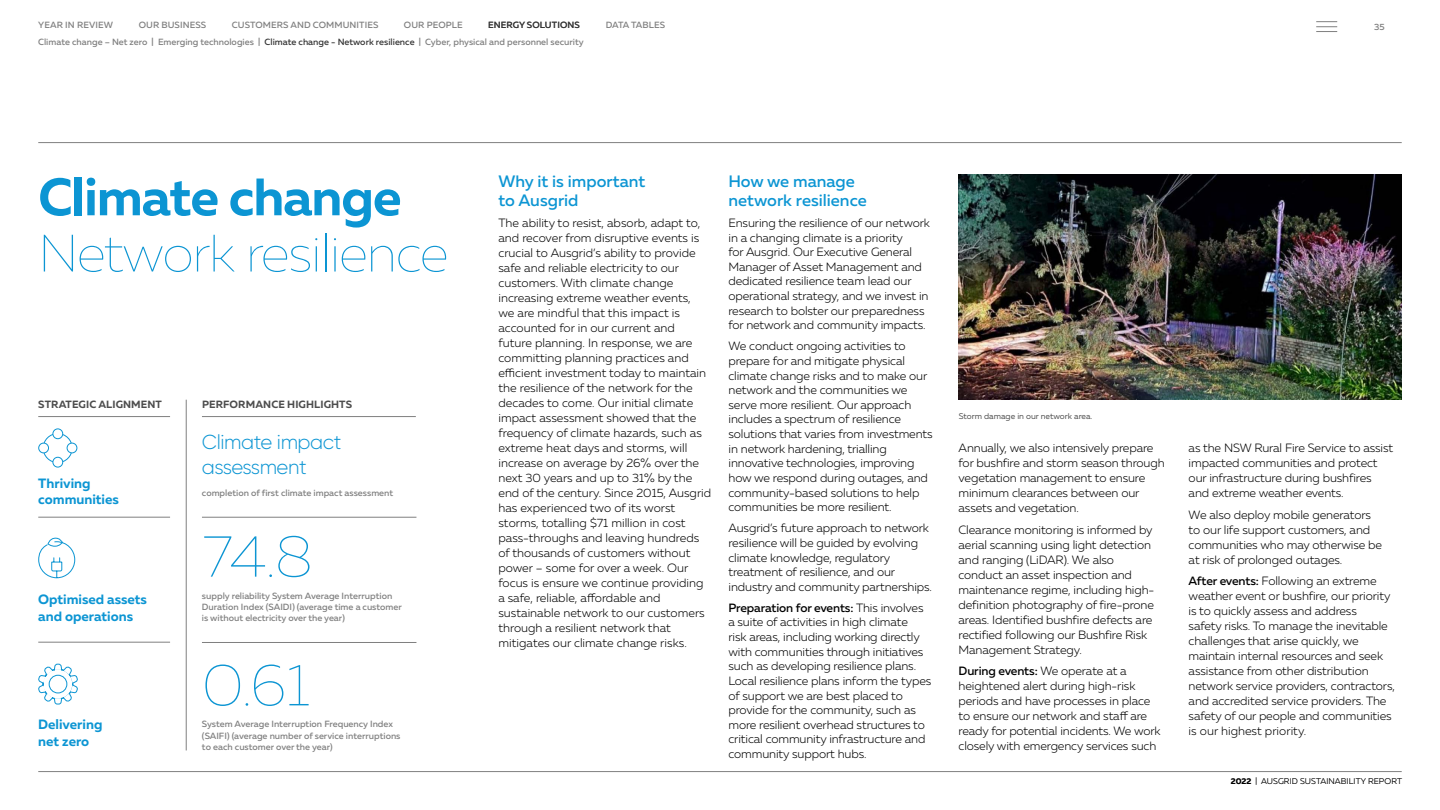
<style>
.page{position:relative;width:1440px;height:810px;background:#fff}
.page>*{position:absolute;margin:0;border:0;box-sizing:border-box;transform-origin:0 0}
.t1{font:100 59.25px "Muller";color:#0c95d3}
.t2{font:100 52.5px "Muller";letter-spacing:-.02em;color:#0c95d3}
.t3{font:700 52.5px "Muller";letter-spacing:-.02em;color:#0c95d3}
.t4{font:300 20.25px/24.8px "Gilroy";letter-spacing:-.02em;color:#0c95d3}
.t5{font:500 16.5px/18.8px "Muller";color:#0c95d3}
.t6{font:700 13.5px/16.5px "Muller";color:#0c95d3}
.t7{font:300 12px/15px "Muller";letter-spacing:-.01em;color:#000}
.t8{font:700 10.5px "Muller";letter-spacing:.01em;color:#4d4d4d}
.t9{font:500 9px/11.2px "Muller";color:#808080}
.t10{font:500 9px "Muller";letter-spacing:.01em;color:#333}
.t11{font:300 8.25px "Muller";letter-spacing:.01em;color:#000}
.t12{font:8.25px "Muller";color:#4d4d4d}
.s1{color:#333}
.s2{font-weight:500}
.s3{font-weight:700}
</style>
<div class="page">
<svg style="left:1316px;top:21px;width:21px;height:11px"></svg>
<hr style="left:38px;top:771px;width:1364px;height:1px;background:#808080">
<hr style="left:38px;top:142px;width:1364px;height:1px;background:#808080">
<hr style="left:202px;top:517px;width:214px;height:1px;background:#808080">
<hr style="left:202px;top:642px;width:214px;height:1px;background:#808080">
<hr style="left:202px;top:416px;width:214px;height:1px;background:#808080">
<hr style="left:38px;top:416px;width:132px;height:1px;background:#808080">
<hr style="left:186px;top:400px;width:1px;height:350px;background:#808080">
<hr style="left:38px;top:517px;width:132px;height:1px;background:#808080">
<hr style="left:38px;top:642px;width:132px;height:1px;background:#808080">
<svg style="left:38px;top:537px;width:38px;height:42px"></svg>
<svg style="left:38px;top:663px;width:40px;height:42px"></svg>
<svg style="left:38px;top:428px;width:40px;height:40px"></svg>
<img style="left:959px;top:174px;width:443px;height:226px">
<p class="t9" style="left:38px;top:19px;width:76px">YEAR IN REVIEW</p>
<p class="t9" style="left:139px;top:19px;width:69px">OUR BUSINESS</p>
<p class="t9" style="left:232px;top:19px;width:148px">CUSTOMERS AND COMMUNITIES</p>
<p class="t9" style="left:404px;top:19px;width:60px">OUR PEOPLE</p>
<p class="t10" style="left:488px;top:20px;width:93px">ENERGY SOLUTIONS</p>
<p class="t9" style="left:606px;top:19px;width:61px">DATA TABLES</p>
<p class="t9" style="left:38px;top:36px;width:547px">Climate change – Net zero | Emerging technologies | <span class="s1">Climate change - Network resilience</span> | Cyber, physical and personnel security</p>
<p class="t9" style="left:1374px;top:21px;width:12px">35</p>
<h2 class="t3" style="left:38px;top:164px;width:365px">Climate change</h2>
<h2 class="t2" style="left:38px;top:223px;width:412px">Network resilience</h2>
<p class="t8" style="left:38px;top:398px;width:125px">STRATEGIC ALIGNMENT</p>
<p class="t8" style="left:202px;top:398px;width:152px">PERFORMANCE HIGHLIGHTS</p>
<p class="t6" style="left:38px;top:474px;width:82px">Thriving communities</p>
<p class="t6" style="left:38px;top:591px;width:110px">Optimised assets and operations</p>
<p class="t6" style="left:38px;top:716px;width:66px">Delivering net zero</p>
<h3 class="t4" style="left:202px;top:429px;width:141px">Climate impact assessment</h3>
<p class="t9" style="left:202px;top:487px;width:193px">completion of first climate impact assessment</p>
<h1 class="t1" style="left:202px;top:522px;width:112px">74.8</h1>
<p class="t9" style="left:202px;top:590px;width:201px">supply reliability System Average Interruption<br>Duration Index (SAIDI) (average time a customer is without electricity over the year)</p>
<h1 class="t1" style="left:202px;top:651px;width:109px">0.61</h1>
<p class="t9" style="left:202px;top:718px;width:200px">System Average Interruption Frequency Index (SAIFI) (average number of service interruptions to each customer over the year)</p>
<h3 class="t5" style="left:498px;top:172px;width:148px">Why it is important to Ausgrid</h3>
<p class="t7" style="left:498px;top:216px;width:214px">The ability to resist, absorb, adapt to, and recover from disruptive events is crucial to Ausgrid’s ability to provide safe and reliable electricity to our customers. With climate change increasing extreme weather events,<br>we are mindful that this impact is accounted for in our current and future planning. In response, we are committing planning practices and efficient investment today to maintain the resilience of the network for the decades to come. Our initial climate impact assessment showed that the frequency of climate hazards, such as extreme heat days and storms, will increase on average by 26% over the next 30 years and up to 31% by the end of the century. Since 2015, Ausgrid has experienced two of its worst storms, totalling $71 million in cost pass-throughs and leaving hundreds of thousands of customers without power – some for over a week. Our focus is ensure we continue providing a safe, reliable, affordable and sustainable network to our customers through a resilient network that mitigates our climate change risks.</p>
<h3 class="t5" style="left:729px;top:172px;width:140px">How we manage network resilience</h3>
<p class="t7" style="left:729px;top:215px;width:203px;line-height:14.6px">Ensuring the resilience of our network in a changing climate is a priority<br>for Ausgrid. Our Executive General Manager of Asset Management and dedicated resilience team lead our operational strategy, and we invest in research to bolster our preparedness for network and community impacts.</p>
<p class="t7" style="left:729px;top:339px;width:206px;line-height:14.6px">We conduct ongoing activities to prepare for and mitigate physical climate change risks and to make our network and the communities we serve more resilient. Our approach includes a spectrum of resilience solutions that varies from investments in network hardening, trialling innovative technologies, improving how we respond during outages, and community-based solutions to help communities be more resilient.</p>
<p class="t7" style="left:729px;top:521px;width:205px;line-height:14.6px">Ausgrid’s future approach to network resilience will be guided by evolving climate knowledge, regulatory treatment of resilience, and our industry and community partnerships.</p>
<p class="t7" style="left:729px;top:600px;width:204px;line-height:14.7px"><span class="s2">Preparation for events:</span> This involves a suite of activities in high climate<br>risk areas, including working directly with communities through initiatives such as developing resilience plans.<br>Local resilience plans inform the types of support we are best placed to provide for the community, such as more resilient overhead structures to critical community infrastructure and community support hubs.</p>
<p class="t12" style="left:959px;top:411px;width:135px">Storm damage in our network area.</p>
<p class="t7" style="left:959px;top:440px;width:208px">Annually, we also intensively prepare for bushfire and storm season through vegetation management to ensure minimum clearances between our assets and vegetation.</p>
<p class="t7" style="left:959px;top:522px;width:197px">Clearance monitoring is informed by aerial scanning using light detection and ranging (LiDAR). We also conduct an asset inspection and maintenance regime, including high&shy;definition photography of fire-prone areas. Identified bushfire defects are rectified following our Bushfire Risk Management Strategy.</p>
<p class="t7" style="left:959px;top:663px;width:204px"><span class="s2">During events:</span> We operate at a heightened alert during high-risk periods and have processes in place to ensure our network and staff are ready for potential incidents. We work closely with emergency services such</p>
<p class="t7" style="left:1189px;top:441px;width:206px">as the NSW Rural Fire Service to assist impacted communities and protect our infrastructure during bushfires and extreme weather events.</p>
<p class="t7" style="left:1189px;top:507px;width:195px">We also deploy mobile generators to our life support customers, and communities who may otherwise be at risk of prolonged outages.</p>
<p class="t7" style="left:1189px;top:573px;width:208px"><span class="s2">After events:</span> Following an extreme weather event or bushfire, our priority is to quickly assess and address<br>safety risks. To manage the inevitable challenges that arise quickly, we maintain internal resources and seek assistance from other distribution network service providers, contractors, and accredited service providers. The safety of our people and communities is our highest priority.</p>
<p class="t11" style="left:1231px;top:777px;width:173px"><span class="s3">2022</span> | AUSGRID SUSTAINABILITY REPORT</p>
</div>
